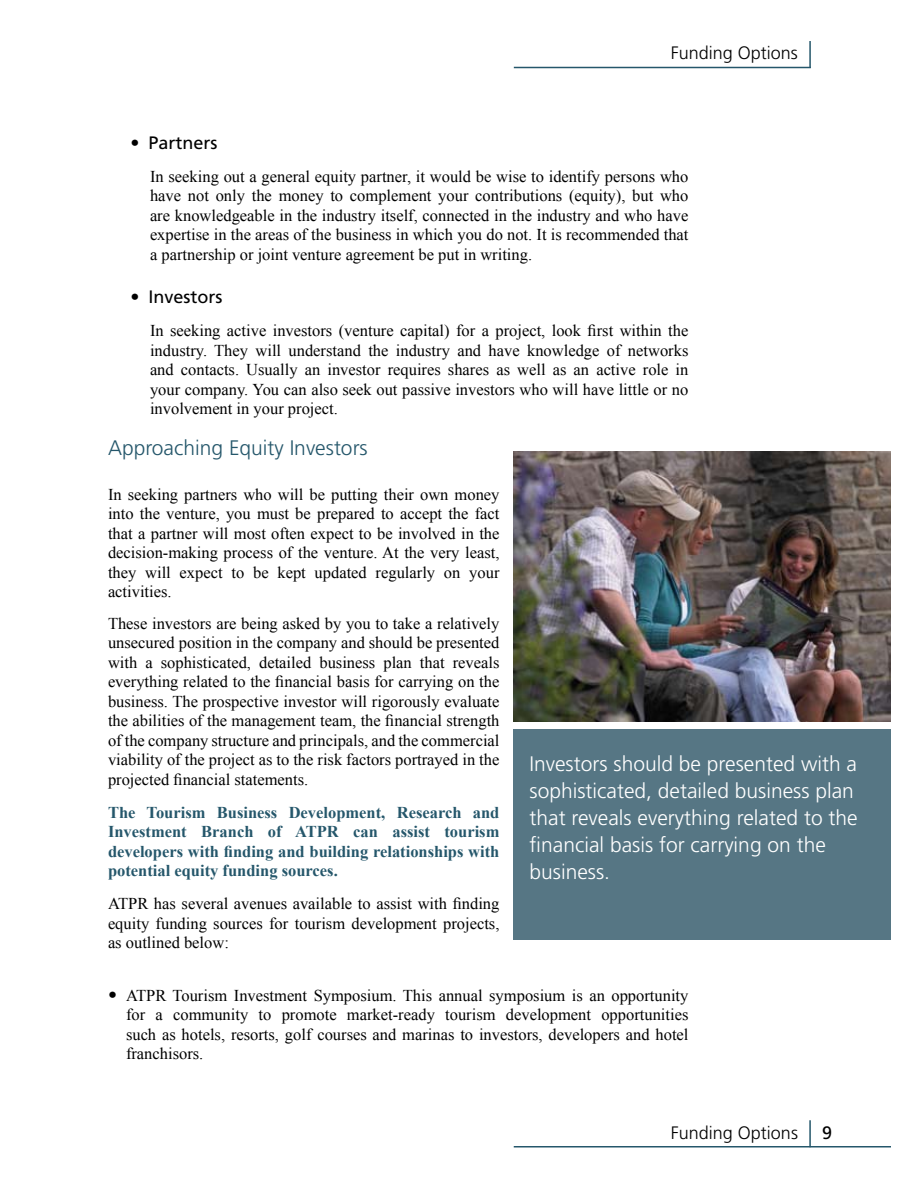
<style>
.page{position:relative;width:918px;height:1188px;background:#fff}
.page>*{position:absolute;margin:0;border:0;box-sizing:border-box;transform-origin:0 0}
.t1{font:300 21px/27px "Frutiger";color:#fff}
.t2{font:300 21px "Frutiger";color:#25576b}
.t3{font:300 18px "Frutiger";color:#000}
.t4{font:18px "Frutiger";color:#000}
.t5{font:16.5px/19.5px "Times New Roman";color:#000;text-align:justify}
.t6{font:700 16.5px/19.5px "Times New Roman";color:#25576b;text-align:justify}
.s1{font-family:"Frutiger";font-size:18px}
</style>
<div class="page">
<hr style="left:809px;top:41px;width:2px;height:27px;background:#25576b">
<hr style="left:809px;top:1120px;width:2px;height:27px;background:#25576b">
<hr style="left:514px;top:67px;width:297px;height:1px;background:#25576b">
<hr style="left:514px;top:1146px;width:377px;height:2px;background:#25576b">
<img style="left:513px;top:452px;width:378px;height:269px">
<div style="left:513px;top:729px;width:378px;height:210px;background:#567684"></div>
<p class="t3" style="left:671px;top:43px;width:129px">Funding Options</p>
<p class="t4" style="left:130px;top:132px;width:89px">• Partners</p>
<p class="t5" style="left:150px;top:166px;width:540px">In seeking out a general equity partner, it would be wise to identify persons who have not only the money to complement your contributions (equity), but who are knowledgeable in the industry itself, connected in the industry and who have expertise in the areas of the business in which you do not. It is recommended that a partnership or joint venture agreement be put in writing.</p>
<p class="t4" style="left:130px;top:286px;width:94px">• Investors</p>
<p class="t5" style="left:150px;top:320px;width:540px">In seeking active investors (venture capital) for a project, look first within the industry. They will understand the industry and have knowledge of networks and contacts. Usually an investor requires shares as well as an active role in your company. You can also seek out passive investors who will have little or no involvement in your project.</p>
<p class="t2" style="left:108px;top:435px;width:261px">Approaching Equity Investors</p>
<p class="t5" style="left:108px;top:484px;width:393px">In seeking partners who will be putting their own money into the venture, you must be prepared to accept the fact that a partner will most often expect to be involved in the decision-making process of the venture. At the very least, they will expect to be kept updated regularly on your activities.</p>
<p class="t5" style="left:108px;top:613px;width:393px">These investors are being asked by you to take a relatively unsecured position in the company and should be presented with a sophisticated, detailed business plan that reveals everything related to the financial basis for carrying on the business. The prospective investor will rigorously evaluate the abilities of the management team, the financial strength of the company structure and principals, and the commercial viability of the project as to the risk factors portrayed in the projected financial statements.</p>
<p class="t6" style="left:108px;top:802px;width:393px">The Tourism Business Development, Research and Investment Branch of ATPR can assist tourism developers with finding and building relationships with potential equity funding sources.</p>
<p class="t5" style="left:108px;top:894px;width:393px">ATPR has several avenues available to assist with finding equity funding sources for tourism development projects, as outlined below:</p>
<p class="t1" style="left:530px;top:751px;width:330px">Investors should be presented with a sophisticated, detailed business plan that reveals everything related to the financial basis for carrying on the business.</p>
<p class="t5" style="left:126px;top:985px;width:564px;text-indent:-18px"><span class="s1">•</span> ATPR Tourism Investment Symposium. This annual symposium is an opportunity for a community to promote market-ready tourism development opportunities such as hotels, resorts, golf courses and marinas to investors, developers and hotel franchisors.</p>
<p class="t3" style="left:671px;top:1123px;width:129px">Funding Options</p>
<p class="t4" style="left:822px;top:1122px;width:12px">9</p>
</div>
